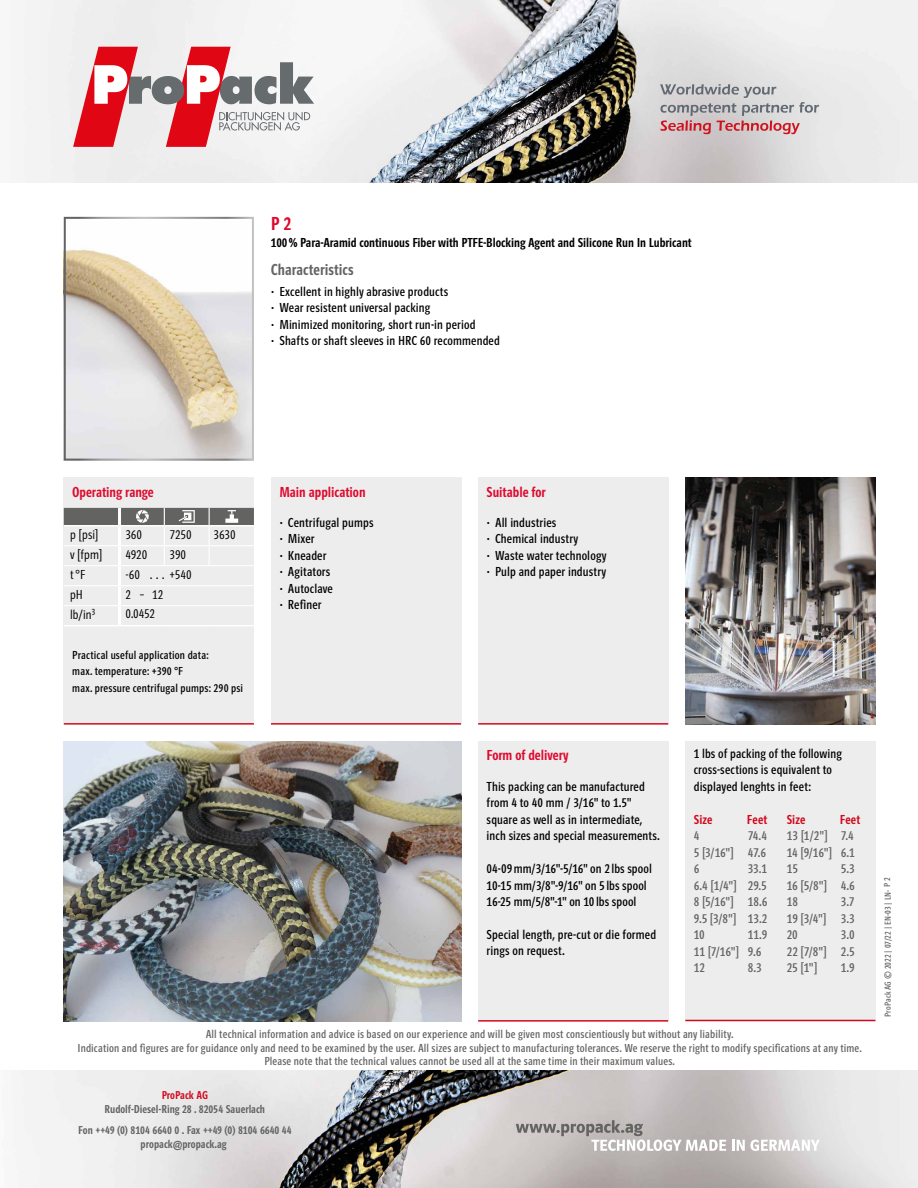
<style>
.page{position:relative;width:918px;height:1188px;background:#fff}
.page>*{position:absolute;margin:0;border:0;box-sizing:border-box;transform-origin:0 0}
.t1{font:19.5px "Polo Eng R Krftg";color:#de082c}
.t2{font:16.5px "Polo Eng R Krftg";letter-spacing:.005em;color:#636362}
.t3{font:15px "Polo Eng R Krftg";color:#de082c}
.t4{font:13.5px/16.5px "Polo Eng R Buch";letter-spacing:.01em;color:#000}
.t5{font:13.5px/16.5px "Polo Eng R Buch";letter-spacing:.01em;color:#636362;text-align:justify}
.t6{font:13.5px "Polo Eng R Krftg";color:#000}
.t7{font:13.5px/20px "Polo Eng R Leicht";letter-spacing:.01em;color:#000}
.t8{font:13.5px "Polo Eng R Krftg";letter-spacing:.015em;color:#d2081d}
.t9{font:12px/13.5px "Polo Eng R Buch";letter-spacing:.015em;color:#636362;text-align:center}
.t10{font:12px/16.5px "Polo Eng R Buch";letter-spacing:.015em;color:#000}
.t11{font:11.85px/20.5px "Polo Eng R Krftg";letter-spacing:.005em;color:#636362;text-align:center}
.t12{font:11.85px "Polo Eng R Krftg";letter-spacing:.005em;color:#d2081d}
.t13{font:9px "Polo Eng R Buch";letter-spacing:.02em;color:#636362}
.s1{font-family:"Helvetica Neue";font-weight:500}
</style>
<div class="page">
<div style="left:64px;top:477px;width:190px;height:246px;background:#ededed"></div>
<div style="left:271px;top:477px;width:190px;height:246px;background:#ededed"></div>
<div style="left:478px;top:477px;width:190px;height:246px;background:#ededed"></div>
<div style="left:478px;top:742px;width:190px;height:278px;background:#ededed"></div>
<hr style="left:64px;top:723px;width:190px;height:2px;background:#d2081d">
<hr style="left:478px;top:723px;width:190px;height:2px;background:#d2081d">
<hr style="left:478px;top:1020px;width:190px;height:2px;background:#d2081d">
<hr style="left:271px;top:723px;width:190px;height:2px;background:#d2081d">
<div style="left:685px;top:741px;width:190px;height:278px;background:#ededed"></div>
<hr style="left:685px;top:1020px;width:190px;height:1px;background:#d2081d">
<svg style="left:64px;top:508px;width:190px;height:118px"></svg>
<img style="left:21px;top:0;width:897px;height:183px">
<svg style="left:660px;top:84px;width:159px;height:50px"></svg>
<svg style="left:73px;top:47px;width:241px;height:100px"></svg>
<img style="left:21px;top:1070px;width:897px;height:118px">
<svg style="left:516px;top:1120px;width:210px;height:31px"></svg>
<svg style="left:732px;top:1140px;width:88px;height:11px"></svg>
<img style="left:685px;top:477px;width:190px;height:248px">
<img style="left:64px;top:741px;width:397px;height:281px">
<img style="left:67px;top:249px;width:184px;height:209px">
<div style="left:64px;top:217px;width:190px;height:244px;border:2px solid #fff"></div>
<h1 class="t1" style="left:271px;top:213px;width:22px">P 2</h1>
<p class="t6" style="left:271px;top:235px;width:422px">100% Para-Aramid continuous Fiber with PTFE-Blocking Agent and Silicone Run In Lubricant</p>
<p class="t2" style="left:271px;top:261px;width:84px">Characteristics</p>
<p class="t4" style="left:271px;top:283px;width:231px"><span class="s1">∙</span> Excellent in highly abrasive products<br><span class="s1">∙</span> Wear resistent universal packing<br><span class="s1">∙</span> Minimized monitoring, short run-in period<br><span class="s1">∙</span> Shafts or shaft sleeves in HRC 60 recommended</p>
<p class="t3" style="left:72px;top:484px;width:83px">Operating range</p>
<p class="t3" style="left:279px;top:484px;width:88px">Main application</p>
<p class="t3" style="left:487px;top:484px;width:61px">Suitable for</p>
<p class="t7" style="left:70px;top:525px;width:33px">p [psi] v [fpm] t°F</p>
<p class="t7" style="left:125px;top:525px;width:18px">360</p>
<p class="t7" style="left:170px;top:525px;width:23px">7250</p>
<p class="t7" style="left:214px;top:525px;width:23px">3630</p>
<p class="t7" style="left:125px;top:545px;width:23px">4920</p>
<p class="t7" style="left:170px;top:545px;width:18px">390</p>
<p class="t7" style="left:125px;top:565px;width:16px">-60<br>2</p>
<p class="t7" style="left:148px;top:565px;width:45px">… +540</p>
<p class="t7" style="left:70px;top:585px;width:14px">pH</p>
<p class="t7" style="left:140px;top:585px;width:6px">–</p>
<p class="t7" style="left:70px;top:605px;width:27px">lb/in<sup>3</sup></p>
<p class="t7" style="left:152px;top:585px;width:13px">12</p>
<p class="t7" style="left:125px;top:604px;width:31px">0.0452</p>
<p class="t10" style="left:72px;top:647px;width:172px">Practical useful application data:<br>max. temperature: +390 °F<br>max. pressure centrifugal pumps: 290 psi</p>
<p class="t4" style="left:279px;top:514px;width:96px"><span class="s1">∙</span> Centrifugal pumps <span class="s1">∙</span> Mixer<br><span class="s1">∙</span> Kneader<br><span class="s1">∙</span> Agitators<br><span class="s1">∙</span> Autoclave<br><span class="s1">∙</span> Refiner</p>
<p class="t4" style="left:487px;top:514px;width:121px"><span class="s1">∙</span> All industries<br><span class="s1">∙</span> Chemical industry<br><span class="s1">∙</span> Waste water technology <span class="s1">∙</span> Pulp and paper industry</p>
<p class="t3" style="left:487px;top:747px;width:83px">Form of delivery</p>
<p class="t4" style="left:487px;top:778px;width:175px">This packing can be manufactured from 4 to 40 mm / 3/16" to 1.5" square as well as in intermediate, inch sizes and special measurements.</p>
<p class="t4" style="left:487px;top:861px;width:167px">04-09mm/3/16"-5/16" on 2 lbs spool<br>10-15 mm/3/8"-9/16" on 5 lbs spool<br>16-25 mm/5/8"-1" on 10 lbs spool</p>
<p class="t4" style="left:487px;top:927px;width:171px">Special length, pre-cut or die formed rings on request.</p>
<p class="t4" style="left:694px;top:745px;width:150px">1 lbs of packing of the following cross-sections is equivalent to displayed lenghts in feet:</p>
<p class="t8" style="left:694px;top:812px;width:20px">Size</p>
<p class="t8" style="left:747px;top:812px;width:22px">Feet</p>
<p class="t8" style="left:787px;top:812px;width:20px">Size</p>
<p class="t8" style="left:840px;top:812px;width:22px">Feet</p>
<p class="t5" style="left:694px;top:828px;width:7px">4</p>
<p class="t5" style="left:694px;top:828px;width:74px;text-indent:54px">74.4<br>5 [3/16"] 47.6<br>6</p>
<p class="t5" style="left:694px;top:861px;width:75px;text-indent:54px">33.1<br>6.4 [1/4"] 29.5<br>8 [5/16"] 18.6<br>9.5 [3/8"] 13.2<br>10</p>
<p class="t5" style="left:694px;top:927px;width:75px;text-align:left;text-indent:54px">11.9<br>11 [7/16"] 9.6<br>12</p>
<p class="t5" style="left:748px;top:960px;width:15px">8.3</p>
<p class="t5" style="left:787px;top:828px;width:69px">13 [1/2"] 7.4<br>14 [9/16"] 6.1<br>15</p>
<p class="t5" style="left:787px;top:861px;width:69px;text-indent:54px">5.3<br>16 [5/8"] 4.6<br>18</p>
<p class="t5" style="left:787px;top:894px;width:69px;text-indent:54px">3.7<br>19 [3/4"] 3.3<br>20</p>
<p class="t5" style="left:787px;top:927px;width:69px;text-indent:54px">3.0<br>22 [7/8"] 2.5<br>25 [1"]</p>
<p class="t5" style="left:841px;top:960px;width:15px">1.9</p>
<p class="t9" style="left:78px;top:1028px;width:786px">All technical information and advice is based on our experience and will be given most conscientiously but without any liability.<br>Indication and figures are for guidance only and need to be examined by the user. All sizes are subject to manufacturing tolerances. We reserve the right to modify specifications at any time.<br>Please note that the technical values cannot be used all at the same time in their maximum values.</p>
<p class="t12" style="left:162px;top:1089px;width:48px">ProPack AG</p>
<p class="t11" style="left:78px;top:1100px;width:215px">Rudolf-Diesel-Ring 28 . 82054 Sauerlach<br>Fon ++49 (0) 8104 6640 0 . Fax ++49 (0) 8104 6640 44</p>
<p class="t11" style="left:141px;top:1134px;width:87px">propack@propack.ag</p>
<p class="t13" style="left:883px;top:1017px;width:141px;rotate:-90deg">ProPack AG © 2022 | 07/22 | EN-03 | LN- P 2</p>
</div>
